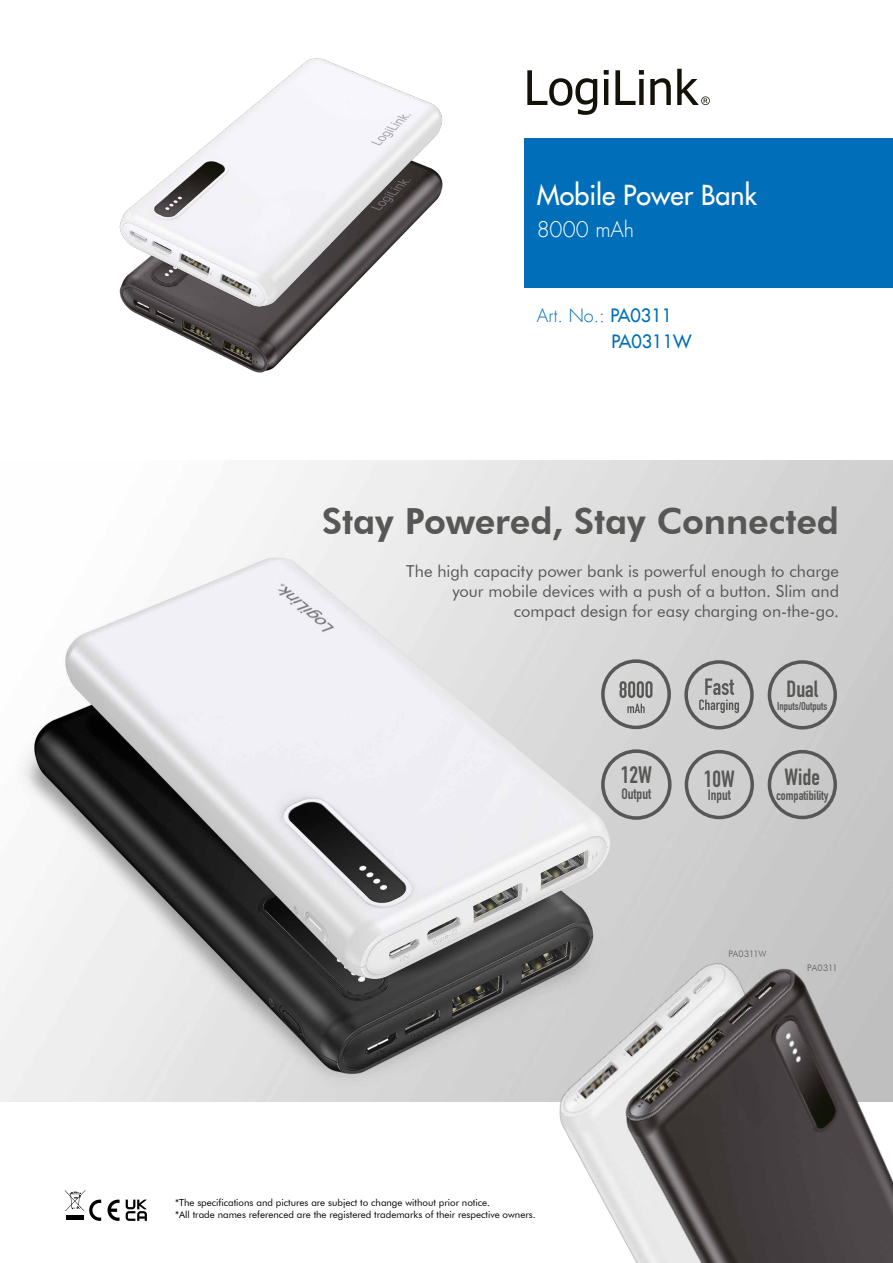
<style>
.page{position:relative;width:893px;height:1263px;background:#fff}
.page>*{position:absolute;margin:0;border:0;box-sizing:border-box;transform-origin:0 0}
.t1{font:800 36px "Futura BT";letter-spacing:-.005em;color:#575756}
.t2{font:27px "Futura LT";color:#fff}
.t3{font:700 23.4px "DIN Condensed";color:#575756}
.t4{font:700 23.1px "DIN Condensed";color:#575756}
.t5{font:300 21px "Futura LT";letter-spacing:-.005em;color:#fff}
.t6{font:18px/25.2px "Futura LT";color:#006eb8}
.t7{font:16.5px/19.8px "Futura BT";color:#575756;text-align:right}
.t8{font:700 14.85px "DIN Condensed";color:#575756}
.t9{font:700 14.7px "DIN Condensed";color:#575756}
.t10{font:700 13.2px "DIN Condensed";color:#575756}
.t11{font:700 11.1px "DIN Condensed";color:#575756}
.t12{font:9.75px/11.7px "Futura BT";color:#000}
.t13{font:300 9px "Futura BT";color:#575756}
.s1{font-weight:300}
</style>
<div class="page">
<svg style="left:65px;top:1190px;width:36px;height:31px"></svg>
<svg style="left:108px;top:1199px;width:12px;height:22px"></svg>
<svg style="left:126px;top:1199px;width:21px;height:22px"></svg>
<div style="left:524px;top:138px;width:369px;height:150px;background:#006eb8"></div>
<svg style="left:527px;top:69px;width:183px;height:46px"></svg>
<img style="left:0;top:460px;width:893px;height:641px">
<img style="left:203px;top:346px;width:92px;height:27px">
<img style="left:119px;top:58px;width:324px;height:288px">
<img style="left:533px;top:928px;width:360px;height:268px">
<img style="left:600px;top:933px;width:293px;height:330px">
<svg style="left:768px;top:750px;width:69px;height:69px;background:#b8b8b8"></svg>
<svg style="left:684px;top:660px;width:70px;height:69px;background:#b4b4b4"></svg>
<svg style="left:685px;top:750px;width:69px;height:69px;background:#bdbdbc"></svg>
<svg style="left:768px;top:660px;width:69px;height:69px;background:#bbb"></svg>
<svg style="left:601px;top:749px;width:71px;height:71px;background:#bfbfbf"></svg>
<svg style="left:601px;top:659px;width:70px;height:70px;background:#b8b8b7"></svg>
<h2 class="t2" style="left:537px;top:178px;width:222px">Mobile Power Bank</h2>
<h3 class="t5" style="left:537px;top:216px;width:99px">8000 mAh</h3>
<h3 class="t6" style="left:611px;top:303px;width:82px;text-indent:-75px"><span class="s1">Art. No.:</span> PA0311<br>PA0311W</h3>
<h1 class="t1" style="left:322px;top:500px;width:518px">Stay Powered, Stay Connected</h1>
<h3 class="t7" style="left:406px;top:561px;width:434px">The high capacity power bank is powerful enough to charge your mobile devices with a push of a button. Slim and compact design for easy charging on-the-go.</h3>
<h3 class="t3" style="left:621px;top:759px;width:33px">12W</h3>
<h3 class="t8" style="left:621px;top:783px;width:31px">Output</h3>
<h3 class="t4" style="left:704px;top:763px;width:32px">10W</h3>
<h3 class="t9" style="left:708px;top:785px;width:25px">Input</h3>
<h3 class="t4" style="left:786px;top:673px;width:33px">Dual</h3>
<p class="t11" style="left:777px;top:699px;width:52px">Inputs/Outputs</p>
<h3 class="t4" style="left:785px;top:761px;width:37px">Wide</h3>
<h3 class="t10" style="left:776px;top:786px;width:54px">compatibility</h3>
<p class="t13" style="left:728px;top:948px;width:40px">PA0311W</p>
<p class="t13" style="left:807px;top:962px;width:32px">PA0311</p>
<p class="t12" style="left:175px;top:1197px;width:362px">*The specifications and pictures are subject to change without prior notice.<br>*All trade names referenced are the registered trademarks of their respective owners.</p>
</div>
